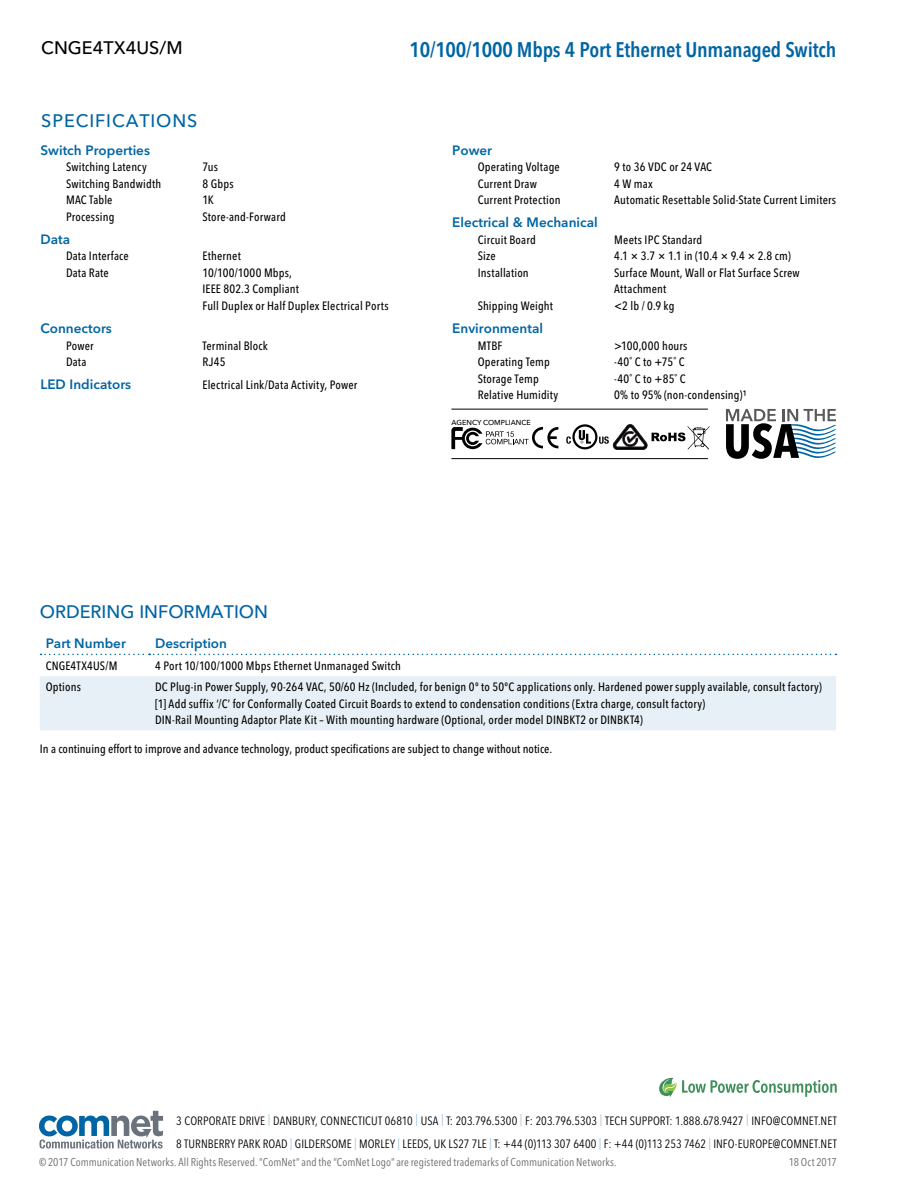
<style>
.page{position:relative;width:918px;height:1188px;background:#fff}
.page>*{position:absolute;margin:0;border:0;box-sizing:border-box;transform-origin:0 0}
.t1{font:600 condensed 21px "Avenir Next LT Pro";letter-spacing:-.01em;color:#0065a4}
.t2{font:500 18px "Avenir Next LT Pro";color:#0065a4}
.t3{font:500 18px "Avenir Next LT Pro";letter-spacing:.05em;color:#0065a4}
.t4{font:500 18px "Avenir Next LT Pro";color:#000}
.t5{font:600 13.5px "Avenir Next LT Pro";color:#0065a4}
.t6{font:500 condensed 12px/16.5px "Avenir Next LT Pro";letter-spacing:.015em;color:#000}
.t7{font:condensed 12px/23.5px "Avenir Next LT Pro";letter-spacing:.005em;color:#000}
.t8{font:condensed 11.25px "Avenir Next LT Pro";letter-spacing:.005em;color:#67686b}
.t9{font:500 7.2px "Avenir Next LT Pro";color:#000}
.s1{font-weight:200;color:#0065a4}
</style>
<div class="page">
<svg style="left:39px;top:1111px;width:124px;height:38px"></svg>
<hr style="left:451px;top:409px;width:257px;height:1px;background:#000">
<hr style="left:451px;top:458px;width:257px;height:1px;background:#000">
<svg style="left:451px;top:427px;width:107px;height:22px"></svg>
<svg style="left:566px;top:424px;width:144px;height:26px"></svg>
<svg style="left:726px;top:409px;width:110px;height:50px"></svg>
<div style="left:40px;top:676px;width:796px;height:54px;background:#e6f0f6"></div>
<svg style="left:40px;top:654px;width:796px;height:1px"></svg>
<svg style="left:659px;top:1078px;width:178px;height:19px"></svg>
<h2 class="t4" style="left:41px;top:37px;width:143px">CNGE4TX4US/M</h2>
<h1 class="t1" style="left:410px;top:37px;width:428px">10/100/1000 Mbps 4 Port Ethernet Unmanaged Switch</h1>
<h2 class="t3" style="left:41px;top:110px;width:158px">SPECIFICATIONS</h2>
<p class="t5" style="left:40px;top:142px;width:111px">Switch Properties</p>
<p class="t6" style="left:66px;top:159px;width:82px">Switching Latency</p>
<p class="t6" style="left:202px;top:159px;width:17px">7us</p>
<p class="t6" style="left:66px;top:175px;width:97px">Switching Bandwidth</p>
<p class="t6" style="left:202px;top:175px;width:33px">8 Gbps</p>
<p class="t6" style="left:66px;top:192px;width:48px">MAC Table</p>
<p class="t6" style="left:202px;top:192px;width:13px">1K</p>
<p class="t6" style="left:66px;top:208px;width:50px">Processing</p>
<p class="t6" style="left:202px;top:208px;width:85px">Store-and-Forward</p>
<p class="t5" style="left:40px;top:231px;width:31px">Data</p>
<p class="t6" style="left:66px;top:248px;width:64px">Data Interface</p>
<p class="t6" style="left:202px;top:248px;width:40px">Ethernet</p>
<p class="t6" style="left:66px;top:264px;width:44px">Data Rate</p>
<p class="t6" style="left:202px;top:264px;width:188px">10/100/1000 Mbps,<br>IEEE 802.3 Compliant<br>Full Duplex or Half Duplex Electrical Ports</p>
<p class="t5" style="left:40px;top:320px;width:73px">Connectors</p>
<p class="t6" style="left:66px;top:337px;width:29px">Power</p>
<p class="t6" style="left:202px;top:337px;width:67px">Terminal Block</p>
<p class="t6" style="left:66px;top:354px;width:22px">Data</p>
<p class="t6" style="left:202px;top:354px;width:24px">RJ45</p>
<p class="t5" style="left:40px;top:376px;width:92px">LED Indicators</p>
<p class="t6" style="left:203px;top:377px;width:156px">Electrical Link/Data Activity, Power</p>
<p class="t5" style="left:452px;top:142px;width:41px">Power</p>
<p class="t6" style="left:478px;top:159px;width:84px">Operating Voltage</p>
<p class="t6" style="left:614px;top:159px;width:99px">9 to 36 VDC or 24 VAC</p>
<p class="t6" style="left:478px;top:175px;width:61px">Current Draw</p>
<p class="t6" style="left:614px;top:175px;width:40px">4 W max</p>
<p class="t6" style="left:478px;top:192px;width:84px">Current Protection</p>
<p class="t6" style="left:614px;top:192px;width:223px">Automatic Resettable Solid-State Current Limiters</p>
<p class="t5" style="left:452px;top:214px;width:147px">Electrical &amp; Mechanical</p>
<p class="t6" style="left:478px;top:231px;width:60px">Circuit Board</p>
<p class="t6" style="left:614px;top:231px;width:90px">Meets IPC Standard</p>
<p class="t6" style="left:478px;top:248px;width:19px">Size</p>
<p class="t6" style="left:614px;top:248px;width:178px">4.1 × 3.7 × 1.1 in (10.4 × 9.4 × 2.8 cm)</p>
<p class="t6" style="left:478px;top:264px;width:53px">Installation</p>
<p class="t6" style="left:614px;top:264px;width:187px">Surface Mount, Wall or Flat Surface Screw<br>Attachment</p>
<p class="t6" style="left:478px;top:297px;width:77px">Shipping Weight</p>
<p class="t6" style="left:614px;top:297px;width:62px">&lt;2 lb / 0.9 kg</p>
<p class="t5" style="left:452px;top:320px;width:92px">Environmental</p>
<p class="t6" style="left:478px;top:337px;width:26px">MTBF</p>
<p class="t6" style="left:614px;top:337px;width:75px">&gt;100,000 hours</p>
<p class="t6" style="left:478px;top:354px;width:74px">Operating Temp</p>
<p class="t6" style="left:614px;top:354px;width:72px">-40˚ C to +75˚ C</p>
<p class="t6" style="left:478px;top:370px;width:63px">Storage Temp</p>
<p class="t6" style="left:614px;top:370px;width:73px">-40˚ C to +85˚ C</p>
<p class="t6" style="left:478px;top:387px;width:82px">Relative Humidity</p>
<p class="t6" style="left:614px;top:387px;width:134px">0% to 95% (non-condensing)¹</p>
<p class="t9" style="left:452px;top:418px;width:81px">AGENCY COMPLIANCE</p>
<h2 class="t2" style="left:40px;top:601px;width:230px">ORDERING INFORMATION</h2>
<p class="t5" style="left:46px;top:635px;width:82px">Part Number</p>
<p class="t5" style="left:155px;top:635px;width:74px">Description</p>
<p class="t6" style="left:46px;top:658px;width:73px">CNGE4TX4US/M</p>
<p class="t6" style="left:155px;top:658px;width:248px">4 Port 10/100/1000 Mbps Ethernet Unmanaged Switch</p>
<p class="t6" style="left:46px;top:679px;width:37px">Options</p>
<p class="t6" style="left:155px;top:679px;width:668px">DC Plug-in Power Supply, 90-264 VAC, 50/60 Hz (Included, for benign 0º to 50ºC applications only. Hardened power supply available, consult factory) [1] Add suffix ‘/C’ for Conformally Coated Circuit Boards to extend to condensation conditions (Extra charge, consult factory)<br>DIN-Rail Mounting Adaptor Plate Kit – With mounting hardware (Optional, order model DINBKT2 or DINBKT4)</p>
<p class="t6" style="left:40px;top:741px;width:514px">In a continuing effort to improve and advance technology, product specifications are subject to change without notice.</p>
<p class="t7" style="left:176px;top:1109px;width:662px">3 CORPORATE DRIVE <span class="s1">|</span> DANBURY, CONNECTICUT 06810 <span class="s1">|</span> USA <span class="s1">|</span> T: 203.796.5300 <span class="s1">|</span> F: 203.796.5303 <span class="s1">|</span> TECH SUPPORT: 1.888.678.9427 <span class="s1">|</span> INFO@COMNET.NET<br>8 TURNBERRY PARK ROAD <span class="s1">|</span> GILDERSOME <span class="s1">|</span> MORLEY <span class="s1">|</span> LEEDS, UK LS27 7LE <span class="s1">|</span> T: +44 (0)113 307 6400 <span class="s1">|</span> F: +44 (0)113 253 7462 <span class="s1">|</span> INFO-EUROPE@COMNET.NET</p>
<p class="t8" style="left:39px;top:1155px;width:579px">© 2017 Communication Networks. All Rights Reserved. “ComNet” and the “ComNet Logo” are registered trademarks of Communication Networks.</p>
<p class="t8" style="left:789px;top:1155px;width:50px">18 Oct 2017</p>
</div>
